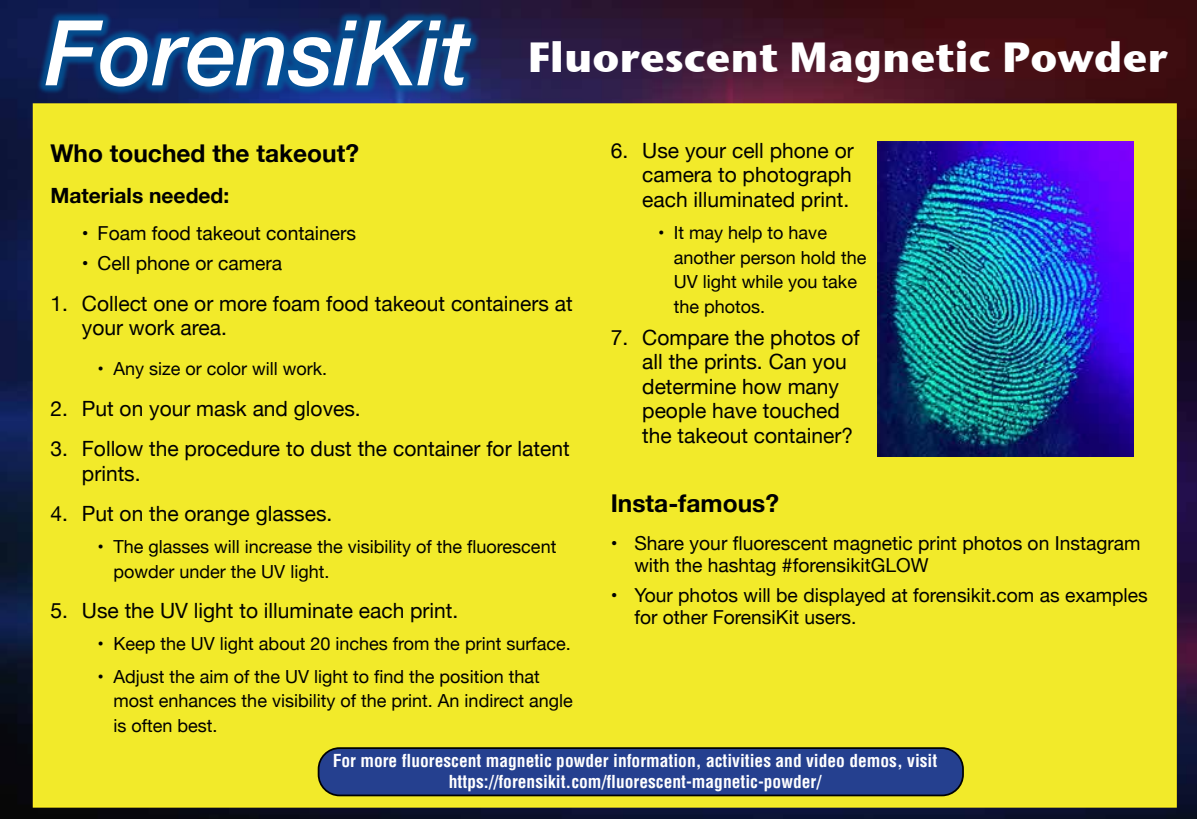
<style>
.page{position:relative;width:1197px;height:819px;background:#fff}
.page>*{position:absolute;margin:0;border:0;box-sizing:border-box;transform-origin:0 0}
.t1{font:italic 500 90.65px "Helvetica Neue";color:#fff}
.t2{font:42px "Stone Sans OSITCTT Bold";color:#fff}
.t3{font:700 24.5px "Helvetica Neue";color:#000}
.t4{font:21px/24.5px "Helvetica Neue";color:#000}
.t5{font:700 21px "Helvetica Neue";color:#000}
.t6{font:19.25px/22.1px "Helvetica Neue";color:#000}
.t7{font:18.03px/24.5px "Helvetica Neue";color:#000}
.t8{font:700 condensed 17.5px/21px "Helvetica";color:#fff;text-align:center}
</style>
<div class="page">
<img style="left:0;top:0;width:1197px;height:819px">
<div style="left:36px;top:11px;width:444px;height:85px;background:#005c9f;opacity:.75"></div>
<div style="left:33px;top:103px;width:1144px;height:705px;background:#f2ea2a;border:2px solid #fbee23"></div>
<div style="left:319px;top:748px;width:644px;height:47px;background:#25408f;border-radius:21px"></div>
<div style="left:318px;top:747px;width:646px;height:49px;border:2px solid #000101;border-radius:21px"></div>
<img style="left:878px;top:142px;width:256px;height:315px">
<h1 class="t1" style="left:45px;top:-25px;width:427px">ForensiKit</h1>
<h2 class="t2" style="left:527px;top:30px;width:642px">Fluorescent Magnetic Powder</h2>
<p class="t3" style="left:50px;top:134px;width:310px">Who touched the takeout?</p>
<p class="t5" style="left:50px;top:179px;width:180px">Materials needed:</p>
<p class="t6" style="left:82px;top:224px;width:276px">• Foam food takeout containers</p>
<p class="t6" style="left:82px;top:254px;width:202px">• Cell phone or camera</p>
<p class="t4" style="left:82px;top:292px;width:492px;text-indent:-32px">1. Collect one or more foam food takeout containers at your work area.</p>
<p class="t7" style="left:98px;top:358px;width:231px">• Any size or color will work.</p>
<p class="t4" style="left:50px;top:397px;width:312px">2. Put on your mask and gloves.</p>
<p class="t4" style="left:82px;top:437px;width:489px;text-indent:-32px">3. Follow the procedure to dust the container for latent prints.</p>
<p class="t4" style="left:50px;top:502px;width:283px">4. Put on the orange glasses.</p>
<p class="t7" style="left:113px;top:536px;width:444px;text-indent:-16px">• The glasses will increase the visibility of the fluorescent powder under the UV light.</p>
<p class="t4" style="left:50px;top:599px;width:410px">5. Use the UV light to illuminate each print.</p>
<p class="t7" style="left:98px;top:633px;width:475px">• Keep the UV light about 20 inches from the print surface.</p>
<p class="t7" style="left:113px;top:665px;width:461px;text-indent:-16px">• Adjust the aim of the UV light to find the position that most enhances the visibility of the print. An indirect angle is often best.</p>
<p class="t4" style="left:642px;top:139px;width:213px;text-align:justify;text-indent:-32px">6. Use your cell phone or camera to photograph each illuminated print.</p>
<p class="t7" style="left:674px;top:221px;width:194px;text-indent:-16px">• It may help to have another person hold the<br>UV light while you take the photos.</p>
<p class="t4" style="left:642px;top:326px;width:219px;text-indent:-32px">7. Compare the photos of all the prints. Can you determine how many people have touched the takeout container?</p>
<p class="t3" style="left:611px;top:484px;width:170px">Insta-famous?</p>
<p class="t6" style="left:634px;top:533px;width:508px;text-indent:-24px">• Share your fluorescent magnetic print photos on Instagram with the hashtag #forensikitGLOW</p>
<p class="t6" style="left:634px;top:585px;width:515px;text-indent:-24px">• Your photos will be displayed at forensikit.com as examples for other ForensiKit users.</p>
<p class="t8" style="left:333px;top:750px;width:606px">For more fluorescent magnetic powder information, activities and video demos, visit https://forensikit.com/fluorescent-magnetic-powder/</p>
</div>
